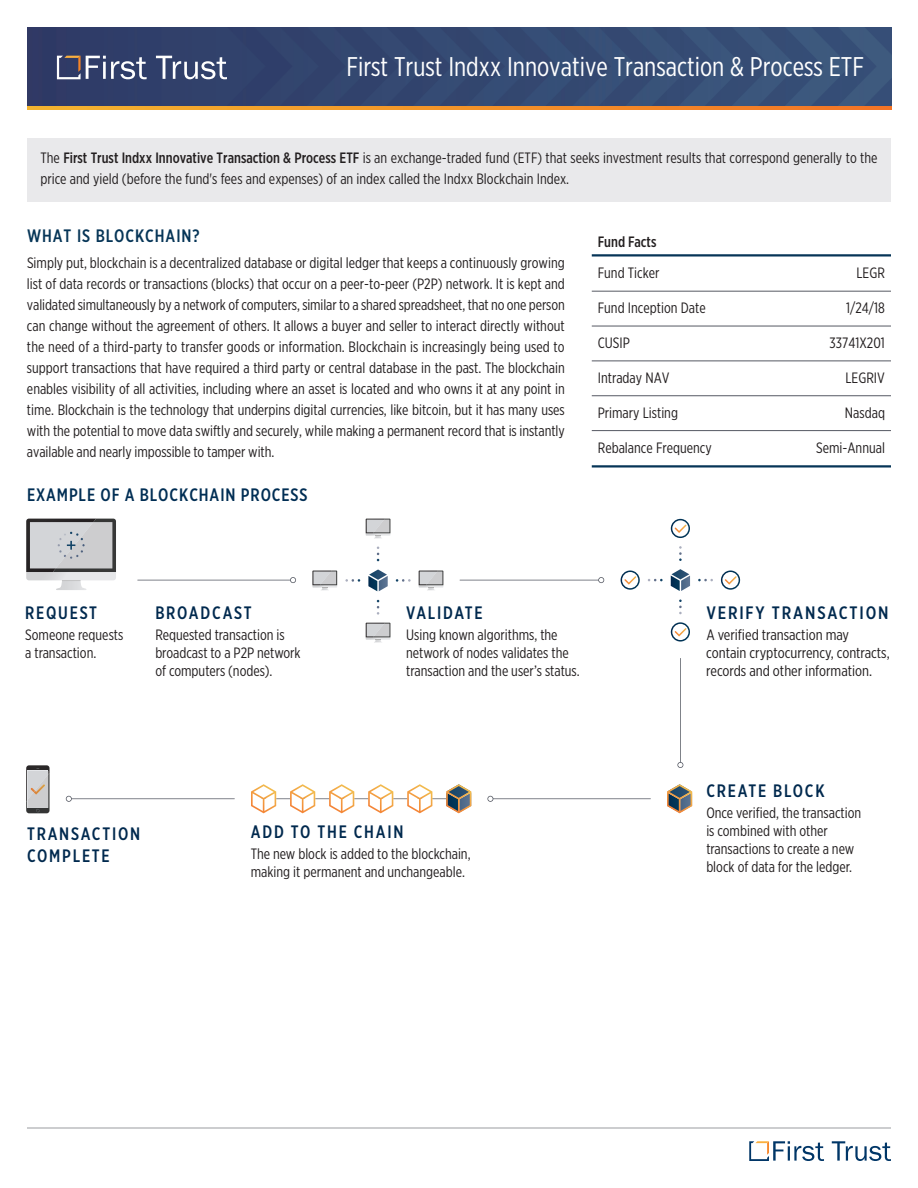
<style>
.page{position:relative;width:918px;height:1188px;background:#fff}
.page>*{position:absolute;margin:0;border:0;box-sizing:border-box;transform-origin:0 0}
.t1{font:27px "Gotham X Narrow";color:#fff}
.t2{font:500 18px/21.6px "Gotham X Narrow";letter-spacing:.1em;color:#00294e}
.t3{font:500 18px "Gotham X Narrow";letter-spacing:.05em;color:#002e54}
.t4{font:500 18px "Gotham X Narrow";letter-spacing:.05em;color:#063557}
.t5{font:15px/18px "Gotham X Narrow";color:#231f20}
.t6{font:500 15px "Gotham X Narrow";color:#231f20}
.s1{font-weight:500}
</style>
<div class="page">
<hr style="left:256px;top:798px;width:204px;height:1px;background:#555963">
<svg style="left:26px;top:519px;width:90px;height:71px;background:#bdbec1"></svg>
<svg style="left:368px;top:569px;width:20px;height:22px"></svg>
<svg style="left:312px;top:571px;width:25px;height:19px"></svg>
<svg style="left:419px;top:571px;width:24px;height:19px"></svg>
<svg style="left:366px;top:519px;width:24px;height:19px"></svg>
<svg style="left:366px;top:623px;width:24px;height:19px"></svg>
<svg style="left:345px;top:579px;width:15px;height:3px"></svg>
<svg style="left:396px;top:579px;width:15px;height:3px"></svg>
<svg style="left:377px;top:547px;width:3px;height:14px"></svg>
<svg style="left:377px;top:600px;width:3px;height:15px"></svg>
<svg style="left:671px;top:622px;width:19px;height:20px"></svg>
<svg style="left:671px;top:519px;width:19px;height:19px"></svg>
<svg style="left:721px;top:570px;width:19px;height:20px"></svg>
<svg style="left:621px;top:570px;width:19px;height:20px"></svg>
<svg style="left:671px;top:569px;width:19px;height:22px"></svg>
<svg style="left:648px;top:579px;width:15px;height:2px"></svg>
<svg style="left:698px;top:579px;width:15px;height:2px"></svg>
<svg style="left:679px;top:546px;width:3px;height:15px"></svg>
<svg style="left:679px;top:600px;width:3px;height:14px"></svg>
<svg style="left:251px;top:784px;width:25px;height:29px"></svg>
<svg style="left:290px;top:784px;width:25px;height:29px"></svg>
<svg style="left:329px;top:784px;width:25px;height:29px"></svg>
<svg style="left:368px;top:784px;width:25px;height:29px"></svg>
<svg style="left:407px;top:784px;width:25px;height:29px"></svg>
<svg style="left:446px;top:784px;width:25px;height:29px"></svg>
<svg style="left:667px;top:784px;width:25px;height:29px"></svg>
<svg style="left:26px;top:765px;width:24px;height:48px"></svg>
<svg style="left:598px;top:577px;width:6px;height:6px"></svg>
<hr style="left:460px;top:580px;width:139px;height:1px;background:#555963">
<svg style="left:677px;top:762px;width:6px;height:6px"></svg>
<hr style="left:680px;top:658px;width:1px;height:105px;background:#555963">
<svg style="left:487px;top:796px;width:6px;height:6px"></svg>
<hr style="left:493px;top:798px;width:158px;height:1px;background:#555963">
<svg style="left:290px;top:577px;width:6px;height:6px"></svg>
<hr style="left:137px;top:580px;width:154px;height:1px;background:#555963">
<svg style="left:66px;top:796px;width:6px;height:6px"></svg>
<hr style="left:71px;top:798px;width:164px;height:1px;background:#555963">
<img style="left:27px;top:27px;width:864px;height:80px">
<svg style="left:832px;top:1141px;width:59px;height:20px"></svg>
<svg style="left:749px;top:1141px;width:75px;height:20px"></svg>
<hr style="left:27px;top:1127px;width:864px;height:2px;background:#bcbdc0">
<svg style="left:156px;top:56px;width:71px;height:23px"></svg>
<svg style="left:57px;top:56px;width:90px;height:23px"></svg>
<svg style="left:27px;top:107px;width:864px;height:2px;background:#f29329"></svg>
<div style="left:27px;top:138px;width:864px;height:63px;background:#e9e9eb"></div>
<hr style="left:592px;top:254px;width:299px;height:3px;background:#063557">
<hr style="left:592px;top:291px;width:299px;height:1px;background:#565963">
<hr style="left:592px;top:326px;width:299px;height:1px;background:#565963">
<hr style="left:592px;top:361px;width:299px;height:1px;background:#565963">
<hr style="left:592px;top:395px;width:299px;height:1px;background:#565963">
<hr style="left:592px;top:430px;width:299px;height:1px;background:#565963">
<hr style="left:592px;top:465px;width:299px;height:3px;background:#063557">
<h1 class="t1" style="left:346px;top:57px;width:519px">First Trust Indxx Innovative Transaction &amp; Process ETF</h1>
<p class="t5" style="left:40px;top:148px;width:839px;line-height:21px">The <span class="s1">First Trust Indxx Innovative Transaction &amp; Process ETF</span> is an exchange-traded fund (ETF) that seeks investment results that correspond generally to the price and yield (before the fund's fees and expenses) of an index called the Indxx Blockchain Index.</p>
<p class="t4" style="left:27px;top:229px;width:174px">WHAT IS BLOCKCHAIN?</p>
<p class="t5" style="left:27px;top:253px;width:539px;line-height:21px;text-align:justify">Simply put, blockchain is a decentralized database or digital ledger that keeps a continuously growing list of data records or transactions (blocks) that occur on a peer-to-peer (P2P) network. It is kept and validated simultaneously by a network of computers, similar to a shared spreadsheet, that no one person can change without the agreement of others. It allows a buyer and seller to interact directly without the need of a third-party to transfer goods or information. Blockchain is increasingly being used to support transactions that have required a third party or central database in the past. The blockchain enables visibility of all activities, including where an asset is located and who owns it at any point in time. Blockchain is the technology that underpins digital currencies, like bitcoin, but it has many uses with the potential to move data swiftly and securely, while making a permanent record that is instantly available and nearly impossible to tamper with.</p>
<p class="t3" style="left:27px;top:489px;width:282px">EXAMPLE OF A BLOCKCHAIN PROCESS</p>
<p class="t6" style="left:598px;top:236px;width:60px">Fund Facts</p>
<p class="t5" style="left:598px;top:265px;width:63px">Fund Ticker</p>
<p class="t5" style="left:857px;top:265px;width:30px">LEGR</p>
<p class="t5" style="left:598px;top:300px;width:109px">Fund Inception Date</p>
<p class="t5" style="left:846px;top:300px;width:40px">1/24/18</p>
<p class="t5" style="left:598px;top:335px;width:34px">CUSIP</p>
<p class="t5" style="left:830px;top:335px;width:57px">33741X201</p>
<p class="t5" style="left:598px;top:370px;width:73px">Intraday NAV</p>
<p class="t5" style="left:846px;top:370px;width:41px">LEGRIV</p>
<p class="t5" style="left:598px;top:404px;width:82px">Primary Listing</p>
<p class="t5" style="left:845px;top:404px;width:42px">Nasdaq</p>
<p class="t5" style="left:598px;top:439px;width:116px">Rebalance Frequency</p>
<p class="t5" style="left:816px;top:439px;width:70px">Semi-Annual</p>
<p class="t2" style="left:25px;top:603px;width:73px">REQUEST</p>
<p class="t5" style="left:25px;top:627px;width:100px">Someone requests a transaction.</p>
<p class="t2" style="left:155px;top:603px;width:98px">BROADCAST</p>
<p class="t5" style="left:155px;top:627px;width:147px">Requested transaction is broadcast to a P2P network of computers (nodes).</p>
<p class="t2" style="left:406px;top:603px;width:78px">VALIDATE</p>
<p class="t5" style="left:406px;top:627px;width:175px">Using known algorithms, the network of nodes validates the transaction and the user’s status.</p>
<p class="t2" style="left:706px;top:603px;width:184px">VERIFY TRANSACTION</p>
<p class="t5" style="left:706px;top:627px;width:185px">A verified transaction may contain cryptocurrency, contracts, records and other information.</p>
<p class="t2" style="left:27px;top:824px;width:115px">TRANSACTION<br>COMPLETE</p>
<p class="t2" style="left:251px;top:822px;width:154px">ADD TO THE CHAIN</p>
<p class="t5" style="left:251px;top:845px;width:221px">The new block is added to the blockchain, making it permanent and unchangeable.</p>
<p class="t2" style="left:706px;top:781px;width:120px">CREATE BLOCK</p>
<p class="t5" style="left:706px;top:805px;width:156px">Once verified, the transaction is combined with other transactions to create a new block of data for the ledger.</p>
</div>
